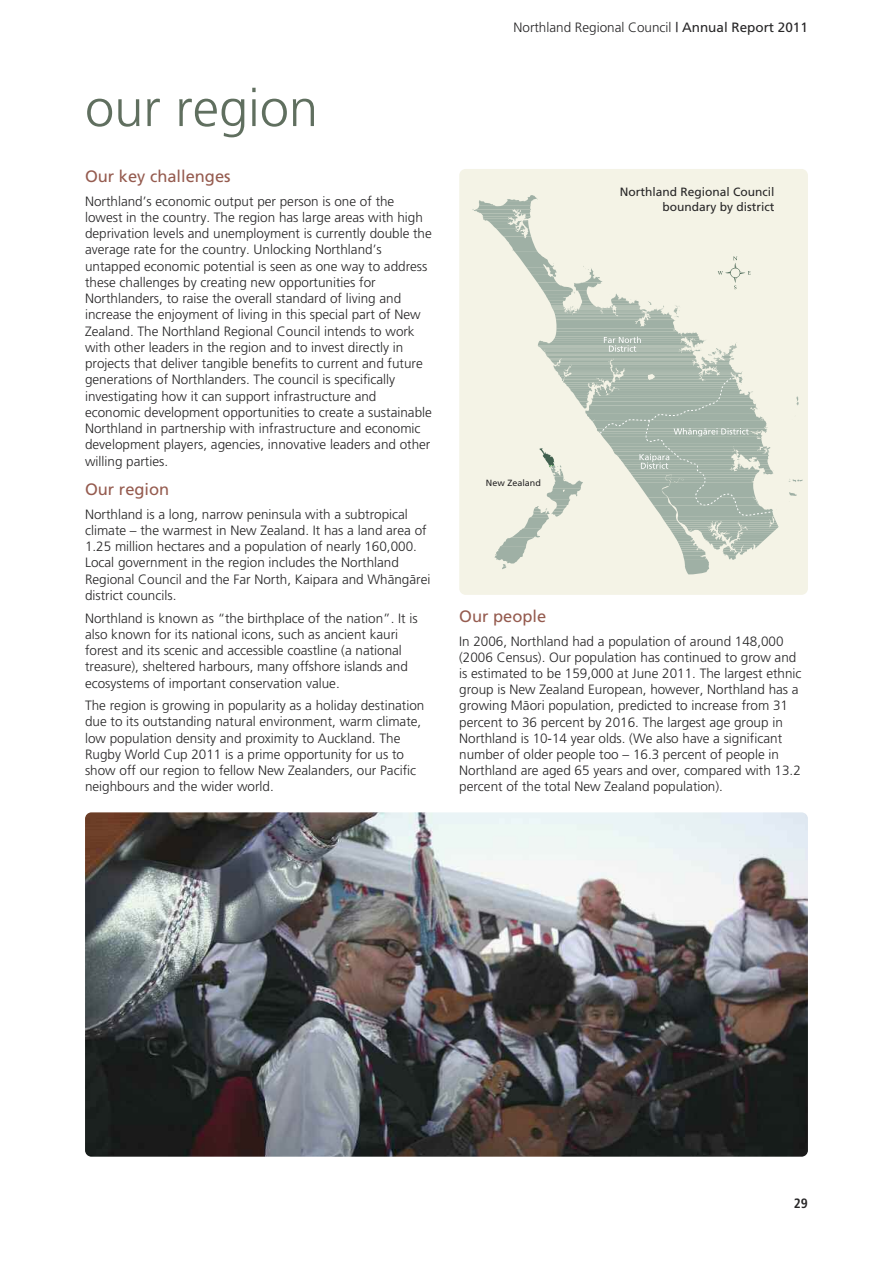
<style>
.page{position:relative;width:893px;height:1263px;background:#fff}
.page>*{position:absolute;margin:0;border:0;box-sizing:border-box;transform-origin:0 0}
.t1{font:300 52.5px "Frutiger Maori";color:#606f5f}
.t2{font:16.5px "Frutiger Maori";color:#955b4f}
.t3{font:300 13.5px/16.2px "Frutiger Maori";color:#272627}
.t4{font:700 condensed 13.5px "Frutiger Maori";color:#272627}
.t5{font:12px/14.4px "Frutiger Maori";color:#272627;text-align:right}
.t6{font:9px "Frutiger Maori";color:#272627}
.s1{font-weight:400}
</style>
<div class="page">
<img style="left:85px;top:812px;width:723px;height:345px;border-radius:6px">
<div style="left:459px;top:169px;width:349px;height:426px;background:#f4f3e6;border-radius:6px"></div>
<svg style="left:473px;top:195px;width:330px;height:379px"></svg>
<h1 class="t1" style="left:85px;top:87px;width:235px">our region</h1>
<p class="t2" style="left:85px;top:170px;width:147px">Our key challenges</p>
<p class="t3" style="left:85px;top:194px;width:348px">Northland’s economic output per person is one of the lowest in the country. The region has large areas with high deprivation levels and unemployment is currently double the average rate for the country. Unlocking Northland’s untapped economic potential is seen as one way to address these challenges by creating new opportunities for Northlanders, to raise the overall standard of living and increase the enjoyment of living in this special part of New Zealand. The Northland Regional Council intends to work with other leaders in the region and to invest directly in projects that deliver tangible benefits to current and future generations of Northlanders. The council is specifically investigating how it can support infrastructure and economic development opportunities to create a sustainable Northland in partnership with infrastructure and economic development players, agencies, innovative leaders and other willing parties.</p>
<p class="t2" style="left:85px;top:482px;width:86px">Our region</p>
<p class="t3" style="left:85px;top:507px;width:347px">Northland is a long, narrow peninsula with a subtropical climate – the warmest in New Zealand. It has a land area of 1.25 million hectares and a population of nearly 160,000.<br>Local government in the region includes the Northland Regional Council and the Far North, Kaipara and Whängärei district councils.</p>
<p class="t3" style="left:85px;top:611px;width:334px">Northland is known as “the birthplace of the nation”. It is also known for its national icons, such as ancient kauri forest and its scenic and accessible coastline (a national treasure), sheltered harbours, many offshore islands and ecosystems of important conservation value.</p>
<p class="t3" style="left:85px;top:698px;width:341px">The region is growing in popularity as a holiday destination due to its outstanding natural environment, warm climate, low population density and proximity to Auckland. The Rugby World Cup 2011 is a prime opportunity for us to show off our region to fellow New Zealanders, our Pacific neighbours and the wider world.</p>
<p class="t3" style="left:513px;top:20px;width:296px">Northland Regional Council <span class="s1">| Annual Report 2011</span></p>
<p class="t5" style="left:620px;top:186px;width:156px">Northland Regional Council boundary by district</p>
<p class="t6" style="left:486px;top:479px;width:56px">New Zealand</p>
<p class="t2" style="left:459px;top:609px;width:88px">Our people</p>
<p class="t3" style="left:459px;top:634px;width:344px">In 2006, Northland had a population of around 148,000 (2006 Census). Our population has continued to grow and is estimated to be 159,000 at June 2011. The largest ethnic group is New Zealand European, however, Northland has a growing Mäori population, predicted to increase from 31 percent to 36 percent by 2016. The largest age group in Northland is 10-14 year olds. (We also have a significant number of older people too – 16.3 percent of people in Northland are aged 65 years and over, compared with 13.2 percent of the total New Zealand population).</p>
<p class="t4" style="left:794px;top:1198px;width:16px">29</p>
</div>
